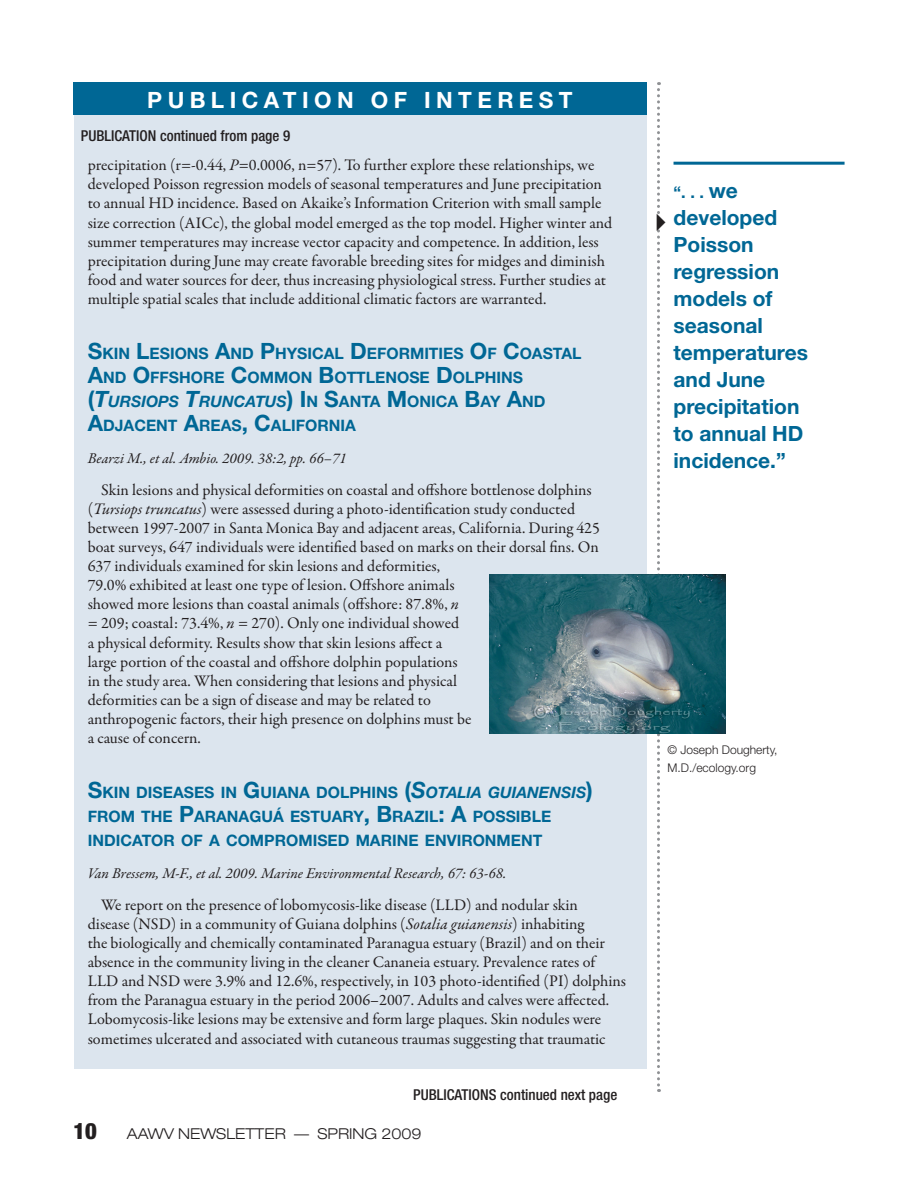
<style>
.page{position:relative;width:918px;height:1188px;background:#fff}
.page>*{position:absolute;margin:0;border:0;box-sizing:border-box;transform-origin:0 0}
.Head_WLDZ{font:700 22.5px "Helvetica Neue";letter-spacing:.24em;color:#fff}
.t1{font:900 condensed 22.5px "Helvetica Neue";color:#231f20}
.t2{font:700 21px/27px "Helvetica Neue";color:#006795}
.t3{font:700 16.5px "Helvetica Neue";color:#006795}
.body_text_WLDZ{font:16.2px/19px "Garamond Premr Pro";color:#231f20}
.Head_WLDZ-2{font:700 15.75px/24px "Helvetica Neue";color:#006795}
.AU_byline_WLDZ{font:italic 15px "Garamond Premr Pro";color:#231f20}
.continued{font:500 condensed 15px "Helvetica Neue";color:#231f20}
.t4{font:300 expanded 15px "Helvetica Neue";color:#231f20}
.t5{font:300 12px/18px "Helvetica Neue";color:#231f20}
.s1{font-style:italic}
.s2{font-size:22.5px}
.s3{font-style:italic;font-size:22.5px}
.s4{font-size:21px}
</style>
<div class="page">
<div style="left:74px;top:82px;width:573px;height:986px;background:#dce5ee"></div>
<div style="left:73px;top:83px;width:574px;height:32px;background:#006795"></div>
<img style="left:489px;top:574px;width:237px;height:160px">
<hr style="left:674px;top:162px;width:171px;height:3px;background:#006795">
<svg style="left:657px;top:82px;width:8px;height:1010px"></svg>
<p class="Head_WLDZ" style="left:147px;top:86px;width:80px">PUBLIC</p>
<p class="Head_WLDZ" style="left:264px;top:86px;width:38px">ATION</p>
<p class="Head_WLDZ" style="left:371px;top:86px;width:19px">OF</p>
<p class="Head_WLDZ" style="left:424px;top:86px;width:18px">INTE</p>
<p class="Head_WLDZ" style="left:497px;top:86px;width:40px">REST</p>
<p class="continued" style="left:81px;top:127px;width:211px">PUBLICATION continued from page 9</p>
<p class="body_text_WLDZ" style="left:88px;top:156px;width:526px">precipitation (r=-0.44, <span class="s1">P</span>=0.0006, n=57). To further explore these relationships, we developed Poisson regression models of seasonal temperatures and June precipitation to annual HD incidence. Based on Akaike’s Information Criterion with small sample size correction (AICc), the global model emerged as the top model. Higher winter and summer temperatures may increase vector capacity and competence. In addition, less precipitation during June may create favorable breeding sites for midges and diminish food and water sources for deer, thus increasing physiological stress. Further studies at multiple spatial scales that include additional climatic factors are warranted.</p>
<p class="Head_WLDZ-2" style="left:88px;top:341px;width:495px"><span class="s2">S</span>KIN <span class="s2">L</span>ESIONS <span class="s2">A</span>ND <span class="s2">P</span>HYSICAL <span class="s2">D</span> EFORM ITIES <span class="s2">O</span>F <span class="s2">C</span>OASTAL <span class="s2">A</span>ND <span class="s2">O</span>FFSHORE <span class="s2">C</span>OMMON <span class="s2">B</span>OTTLENOSE <span class="s2">D</span>OLPHINS <span class="s2">(</span><span class="s3">T</span><span class="s1">URSIOPS</span> <span class="s3">T</span><span class="s1">RUNCATUS</span><span class="s2">) I</span> N <span class="s2">S</span>ANTA <span class="s2">M</span>ONICA <span class="s2">B</span>AY <span class="s2">A</span>ND <span class="s2">A</span>DJACENT <span class="s2">A</span>REAS<span class="s2">, C</span>ALIFORNIA</p>
<p class="AU_byline_WLDZ" style="left:88px;top:448px;width:261px">Bearzi M., et al. Ambio. 2009. 38:2, pp. 66–71</p>
<p class="body_text_WLDZ" style="left:88px;top:481px;width:514px;text-indent:14px">Skin lesions and physical deformities on coastal and offshore bottlenose dolphins (<span class="s1">Tursiops truncatus</span>) were assessed during a photo-identification study conducted between 1997-2007 in Santa Monica Bay and adjacent areas, California. During 425 boat surveys, 647 individuals were identified based on marks on their dorsal fins. On 637 individuals examined for skin lesions and deformities,<br>79.0% exhibited at least one type of lesion. Offshore animals<br>showed more lesions than coastal animals (offshore: 87.8%, <span class="s1">n<br></span>= 209; coastal: 73.4%, <span class="s1">n</span> = 270). Only one individual showed<br>a physical deformity. Results show that skin lesions affect a<br>large portion of the coastal and offshore dolphin populations<br>in the study area. When considering that lesions and physical<br>deformities can be a sign of disease and may be related to<br>anthropogenic factors, their high presence on dolphins must be<br>a cause of concern.</p>
<p class="Head_WLDZ-2" style="left:88px;top:780px;width:507px"><span class="s2">S</span>KIN DISEASES IN <span class="s2">G</span>UIANA DOLPHINS <span class="s2">(</span><span class="s3">S</span><span class="s1">OTALIA GUIANENSIS</span><span class="s2">)<br></span>FROM THE <span class="s2">P</span>ARA</p>
<p class="Head_WLDZ-2" style="left:227px;top:804px;width:105px">NAGUÁ ESTUARY</p>
<p class="Head_WLDZ-2" style="left:364px;top:804px;width:189px"><span class="s2">, B</span>RAZIL<span class="s2">: A</span> POSSIBLE</p>
<p class="Head_WLDZ-2" style="left:88px;top:828px;width:175px">INDICATOR OF A COMPR</p>
<p class="Head_WLDZ-2" style="left:286px;top:828px;width:83px">OMISED MAR</p>
<p class="Head_WLDZ-2" style="left:392px;top:828px;width:152px">INE ENVIRONMENT</p>
<p class="AU_byline_WLDZ" style="left:88px;top:863px;width:420px">Van Bressem, M-F., et al. 2009. Marine Environmental Research, 67: 63-68.</p>
<p class="body_text_WLDZ" style="left:88px;top:896px;width:540px;text-indent:14px">We report on the presence of lobomycosis-like disease (LLD) and nodular skin<br>disease (NSD) in a community of Guiana dolphins (<span class="s1">Sotalia guianensis</span>) inhabiting<br>the biologically and chemically contaminated Paranagua estuary (Brazil) and on their absence in the community living in the cleaner Cananeia estuary. Prevalence rates of LLD and NSD were 3.9% and 12.6%, respectively, in 103 photo-identified (PI) dolphins from the Paranagua estuary in the period 2006–2007. Adults and calves were affected.<br>Lobomycosis-like lesions may be extensive and form large plaques. Skin nodules were sometimes ulcerated and associated with cutaneous traumas suggesting that traumatic</p>
<p class="continued" style="left:413px;top:1086px;width:206px">PUBLICATIONS continued next page</p>
<h1 class="t1" style="left:73px;top:1118px;width:25px">10</h1>
<p class="t4" style="left:127px;top:1125px;width:296px">AAWV NEWSLETTER — SPRING 2009</p>
<h2 class="t3" style="left:674px;top:182px;width:66px">“. . . <span class="s4">we</span></h2>
<h2 class="t2" style="left:674px;top:204px;width:136px">developed<br>Poisson regression models of seasonal temperatures and June precipitation to annual HD incidence.”</h2>
<p class="t5" style="left:668px;top:741px;width:112px">© Joseph Dougherty,<br>M.D./ecology.org</p>
</div>
